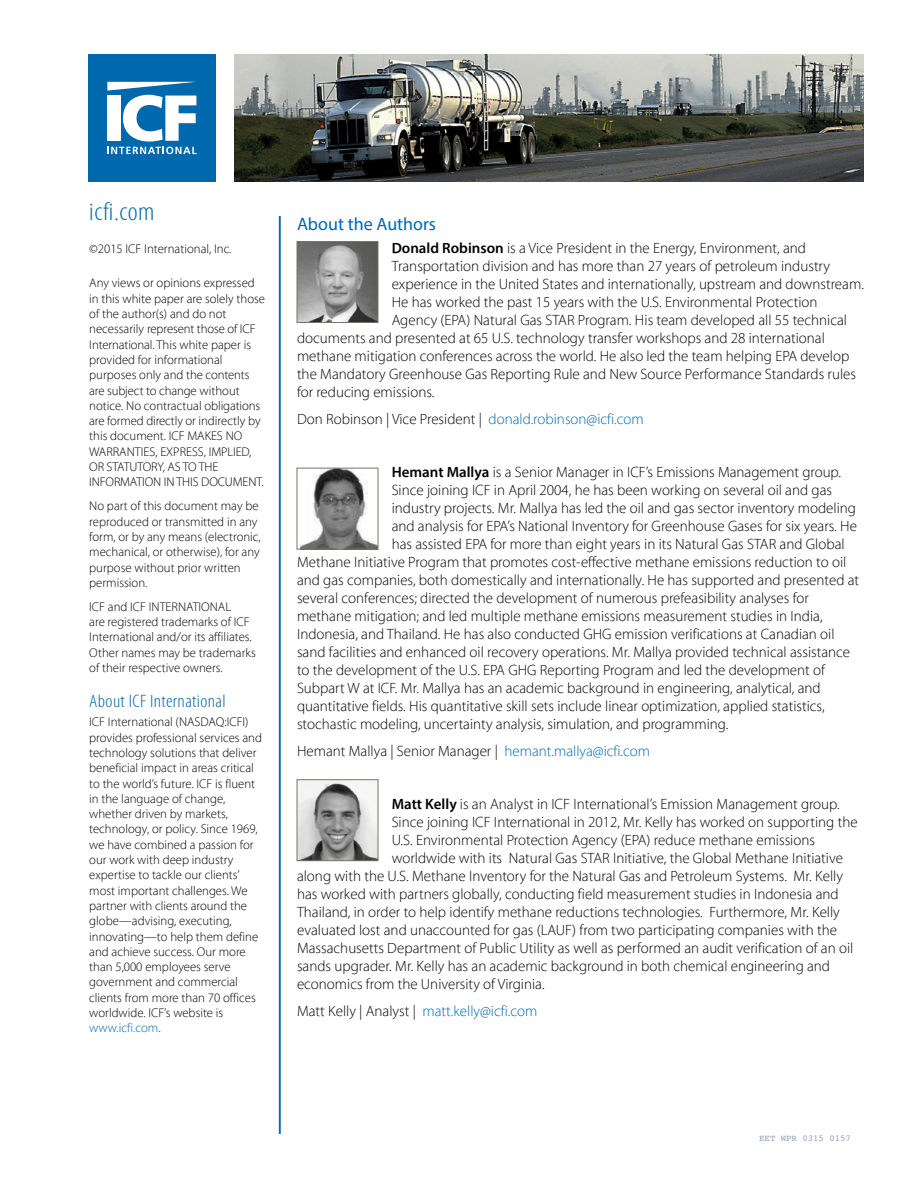
<style>
.page{position:relative;width:918px;height:1188px;background:#fff}
.page>*{position:absolute;margin:0;border:0;box-sizing:border-box;transform-origin:0 0}
.t1{font:300 condensed 25.5px "Myriad Pro";letter-spacing:.02em;color:#0068ac;scale:1.1 1}
.t2{font:300 condensed 18px "Myriad Pro";letter-spacing:.02em;color:#0068ac;scale:1.1 1}
.t3{font:18px "Myriad Pro";color:#0068ac}
.t4{font:300 15px "Myriad Pro";color:#000}
.t5{font:300 15px "Myriad Pro";color:#0068ac}
.t6{font:300 12.75px/15.3px "Myriad Pro";color:#000}
.t7{font:9px "Courier";color:#8b9bb5}
.s1{color:#0068ac}
.s2{font-weight:600}
.s3{color:#000}
</style>
<div class="page">
<hr style="left:279px;top:216px;width:2px;height:918px;background:#0068ac">
<div style="left:88px;top:54px;width:128px;height:128px;background:#0068ac"></div>
<svg style="left:107px;top:82px;width:90px;height:72px"></svg>
<img style="left:299px;top:243px;width:77px;height:78px">
<div style="left:297px;top:241px;width:81px;height:82px;border:1px solid #767662"></div>
<img style="left:299px;top:782px;width:77px;height:77px">
<div style="left:297px;top:780px;width:81px;height:81px;border:1px solid #767662"></div>
<img style="left:300px;top:470px;width:76px;height:77px">
<div style="left:297px;top:468px;width:81px;height:81px;border:1px solid #767662"></div>
<img style="left:235px;top:54px;width:629px;height:128px">
<h1 class="t1" style="left:89px;top:197px;width:61px">icfi.com</h1>
<p class="t6" style="left:89px;top:241px;width:144px">©2015 ICF International, Inc.</p>
<p class="t6" style="left:89px;top:275px;width:177px">Any views or opinions expressed in this white paper are solely those of the author(s) and do not necessarily represent those of ICF<br>International. This white paper is provided for informational purposes only and the contents are subject to change without notice. No contractual obligations are formed directly or indirectly by this document. ICF MAKES NO<br>WARRANTIES, EXPRESS, IMPLIED,<br>OR STATUTORY, AS TO THE<br>INFORMATION IN THIS DOCUMENT.</p>
<p class="t6" style="left:89px;top:498px;width:173px">No part of this document may be reproduced or transmitted in any form, or by any means (electronic, mechanical, or otherwise), for any purpose without prior written permission.</p>
<p class="t6" style="left:89px;top:599px;width:168px">ICF and ICF INTERNATIONAL<br>are registered trademarks of ICF<br>International and/or its affiliates.<br>Other names may be trademarks of their respective owners.</p>
<p class="t2" style="left:89px;top:690px;width:126px">About ICF International</p>
<p class="t6" style="left:89px;top:714px;width:174px">ICF International (NASDAQ:ICFI) provides professional services and technology solutions that deliver beneficial impact in areas critical to the world’s future. ICF is fluent in the language of change, whether driven by markets, technology, or policy. Since 1969, we have combined a passion for our work with deep industry expertise to tackle our clients’ most important challenges. We partner with clients around the globe—advising, executing, innovating—to help them define and achieve success. Our more than 5,000 employees serve government and commercial clients from more than 70 offices worldwide. ICF’s website is <span class="s1">www.icfi.com</span>.</p>
<p class="t3" style="left:297px;top:212px;width:141px">About the Authors</p>
<p class="t4" style="left:392px;top:239px;width:416px"><span class="s2">Donald Robinson</span> is a Vice President in the Energy, Environment, and</p>
<p class="t4" style="left:392px;top:257px;width:440px">Transportation division and has more than 27 years of petroleum industry</p>
<p class="t4" style="left:392px;top:275px;width:474px">experience in the United States and internationally, upstream and downstream.</p>
<p class="t4" style="left:392px;top:293px;width:427px">He has worked the past 15 years with the U.S. Environmental Protection</p>
<p class="t4" style="left:392px;top:311px;width:457px">Agency (EPA) Natural Gas STAR Program. His team developed all 55 technical</p>
<p class="t4" style="left:297px;top:329px;width:529px">documents and presented at 65 U.S. technology transfer workshops and 28 international</p>
<p class="t4" style="left:297px;top:347px;width:554px">methane mitigation conferences across the world. He also led the team helping EPA develop</p>
<p class="t4" style="left:297px;top:365px;width:561px">the Mandatory Greenhouse Gas Reporting Rule and New Source Performance Standards rules</p>
<p class="t4" style="left:297px;top:383px;width:139px">for reducing emissions.</p>
<p class="t4" style="left:297px;top:410px;width:348px">Don Robinson | Vice President | <span class="s1">donald.robinson@icfi.com</span></p>
<p class="t4" style="left:392px;top:463px;width:451px"><span class="s2">Hemant Mallya</span> is a Senior Manager in ICF’s Emissions Management group.</p>
<p class="t4" style="left:392px;top:481px;width:442px">Since joining ICF in April 2004, he has been working on several oil and gas</p>
<p class="t4" style="left:392px;top:499px;width:466px">industry projects. Mr. Mallya has led the oil and gas sector inventory modeling</p>
<p class="t4" style="left:392px;top:517px;width:467px">and analysis for EPA’s National Inventory for Greenhouse Gases for six years. He</p>
<p class="t4" style="left:392px;top:535px;width:454px">has assisted EPA for more than eight years in its Natural Gas STAR and Global</p>
<p class="t4" style="left:297px;top:553px;width:551px">Methane Initiative Program that promotes cost-effective methane emissions reduction to oil</p>
<p class="t4" style="left:297px;top:571px;width:564px">and gas companies, both domestically and internationally. He has supported and presented at</p>
<p class="t4" style="left:297px;top:589px;width:513px">several conferences; directed the development of numerous prefeasibility analyses for</p>
<p class="t4" style="left:297px;top:607px;width:527px">methane mitigation; and led multiple methane emissions measurement studies in India,</p>
<p class="t4" style="left:297px;top:625px;width:539px">Indonesia, and Thailand. He has also conducted GHG emission verifications at Canadian oil</p>
<p class="t4" style="left:297px;top:643px;width:555px">sand facilities and enhanced oil recovery operations. Mr. Mallya provided technical assistance</p>
<p class="t4" style="left:297px;top:661px;width:530px">to the development of the U.S. EPA GHG Reporting Program and led the development of</p>
<p class="t4" style="left:297px;top:679px;width:525px">Subpart W at ICF. Mr. Mallya has an academic background in engineering, analytical, and</p>
<p class="t4" style="left:297px;top:697px;width:529px">quantitative fields. His quantitative skill sets include linear optimization, applied statistics,</p>
<p class="t4" style="left:297px;top:715px;width:433px">stochastic modeling, uncertainty analysis, simulation, and programming.</p>
<p class="t4" style="left:297px;top:742px;width:355px">Hemant Mallya | Senior Manager | <span class="s1">hemant.mallya@icfi.com</span></p>
<p class="t4" style="left:392px;top:795px;width:450px"><span class="s2">Matt Kelly</span> is an Analyst in ICF International’s Emission Management group.</p>
<p class="t4" style="left:392px;top:813px;width:467px">Since joining ICF International in 2012, Mr. Kelly has worked on supporting the</p>
<p class="t4" style="left:392px;top:831px;width:425px">U.S. Environmental Protection Agency (EPA) reduce methane emissions</p>
<p class="t4" style="left:392px;top:849px;width:453px">worldwide with its Natural Gas STAR Initiative, the Global Methane Initiative</p>
<p class="t4" style="left:297px;top:867px;width:548px">along with the U.S. Methane Inventory for the Natural Gas and Petroleum Systems. Mr. Kelly</p>
<p class="t4" style="left:297px;top:885px;width:543px">has worked with partners globally, conducting field measurement studies in Indonesia and</p>
<p class="t4" style="left:297px;top:903px;width:544px">Thailand, in order to help identify methane reductions technologies. Furthermore, Mr. Kelly</p>
<p class="t4" style="left:297px;top:921px;width:542px">evaluated lost and unaccounted for gas (LAUF) from two participating companies with the</p>
<p class="t4" style="left:297px;top:939px;width:558px">Massachusetts Department of Public Utility as well as performed an audit verification of an oil</p>
<p class="t4" style="left:297px;top:957px;width:535px">sands upgrader. Mr. Kelly has an academic background in both chemical engineering and</p>
<p class="t4" style="left:297px;top:975px;width:249px">economics from the University of Virginia.</p>
<p class="t5" style="left:297px;top:1002px;width:242px"><span class="s3">Matt Kelly | Analyst |</span> matt.kelly@icfi.com</p>
<p class="t7" style="left:759px;top:1131px;width:93px">EET WPR 0315 0157</p>
</div>
